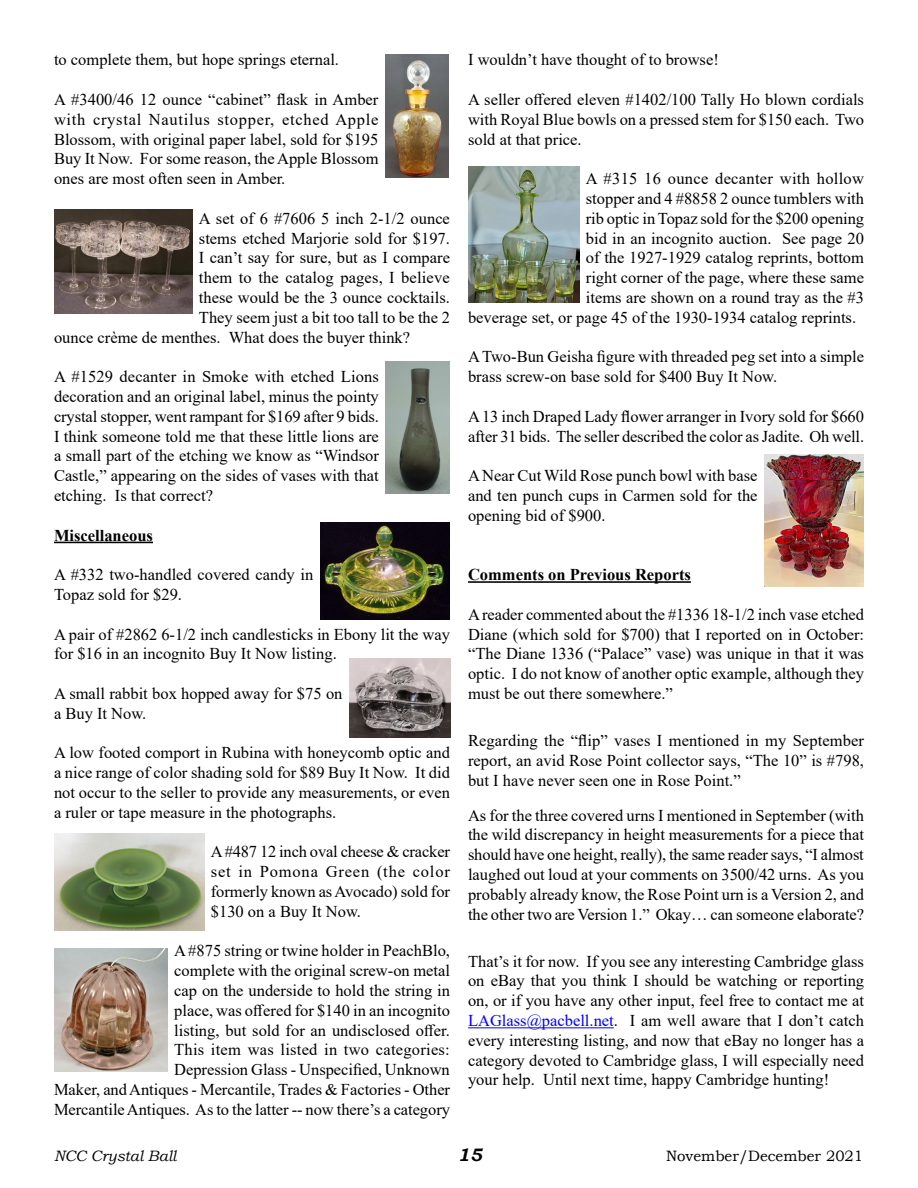
<style>
.page{position:relative;width:918px;height:1188px;background:#fff}
.page>*{position:absolute;margin:0;border:0;box-sizing:border-box;transform-origin:0 0}
.Body_Text{font:italic 700 18px "Bookman Old Style";color:#000}
.yiv5829424902msonorm{font:16.5px/19.8px "Times New Roman";color:#000;text-align:justify}
.t1{font:700 16.5px "Times New Roman";color:#000}
.Body_Text-2{font:15px "Bookman Old Style";color:#000}
.Body_Text-3{font:italic 15px "Bookman Old Style";color:#000}
.s1{color:#00f}
</style>
<div class="page">
<hr style="left:54px;top:542px;width:99px;height:1px;background:#000">
<hr style="left:468px;top:581px;width:223px;height:2px;background:#000">
<hr style="left:468px;top:1027px;width:146px;height:1px;background:#00f">
<img style="left:385px;top:54px;width:64px;height:124px">
<img style="left:386px;top:362px;width:64px;height:132px">
<img style="left:54px;top:210px;width:138px;height:104px">
<img style="left:349px;top:658px;width:101px;height:79px">
<img style="left:54px;top:834px;width:150px;height:97px">
<img style="left:54px;top:948px;width:113px;height:124px">
<img style="left:764px;top:454px;width:99px;height:132px">
<img style="left:468px;top:166px;width:111px;height:137px">
<img style="left:320px;top:523px;width:130px;height:97px">
<p class="yiv5829424902msonorm" style="left:54px;top:49px;width:284px">to complete them, but hope springs eternal.</p>
<p class="yiv5829424902msonorm" style="left:54px;top:89px;width:326px">A #3400/46 12 ounce “cabinet” flask in Amber with crystal Nautilus stopper, etched Apple Blossom, with original paper label, sold for $195<br>Buy It Now. For some reason, the Apple Blossom ones are most often seen in Amber.</p>
<p class="yiv5829424902msonorm" style="left:199px;top:208px;width:252px">A set of 6 #7606 5 inch 2-1/2 ounce</p>
<p class="yiv5829424902msonorm" style="left:199px;top:228px;width:250px">stems etched Marjorie sold for $197.</p>
<p class="yiv5829424902msonorm" style="left:199px;top:247px;width:253px">I can’t say for sure, but as I compare</p>
<p class="yiv5829424902msonorm" style="left:199px;top:267px;width:252px">them to the catalog pages, I believe</p>
<p class="yiv5829424902msonorm" style="left:199px;top:287px;width:250px">these would be the 3 ounce cocktails.</p>
<p class="yiv5829424902msonorm" style="left:199px;top:307px;width:253px">They seem just a bit too tall to be the 2</p>
<p class="yiv5829424902msonorm" style="left:54px;top:327px;width:358px">ounce crème de menthes. What does the buyer think?</p>
<p class="yiv5829424902msonorm" style="left:54px;top:366px;width:326px;text-align:left">A #1529 decanter in Smoke with etched Lions decoration and an original label, minus the pointy crystal stopper, went rampant for $169 after 9 bids.<br>I think someone told me that these little lions are a small part of the etching we know as “Windsor Castle,” appearing on the sides of vases with that etching. Is that correct?</p>
<p class="t1" style="left:54px;top:523px;width:100px">Miscellaneous</p>
<p class="yiv5829424902msonorm" style="left:54px;top:564px;width:261px">A #332 two-handled covered candy in<br>Topaz sold for $29.</p>
<p class="yiv5829424902msonorm" style="left:54px;top:624px;width:398px">A pair of #2862 6-1/2 inch candlesticks in Ebony lit the way for $16 in an incognito Buy It Now listing.</p>
<p class="yiv5829424902msonorm" style="left:54px;top:683px;width:290px">A small rabbit box hopped away for $75 on a Buy It Now.</p>
<p class="yiv5829424902msonorm" style="left:54px;top:742px;width:398px">A low footed comport in Rubina with honeycomb optic and a nice range of color shading sold for $89 Buy It Now. It did not occur to the seller to provide any measurements, or even a ruler or tape measure in the photographs.</p>
<p class="yiv5829424902msonorm" style="left:211px;top:841px;width:241px">A #487 12 inch oval cheese &amp; cracker set in Pomona Green (the color formerly known as Avocado) sold for $130 on a Buy It Now.</p>
<p class="yiv5829424902msonorm" style="left:54px;top:940px;width:398px;text-align:right">A #875 string or twine holder in PeachBlo,<br>complete with the original screw-on metal<br>cap on the underside to hold the string in<br>place, was offered for $140 in an incognito<br>listing, but sold for an undisclosed offer.<br>This item was listed in two categories:<br>Depression Glass - Unspecified, Unknown<br>Maker, and Antiques - Mercantile, Trades &amp; Factories - Other Mercantile Antiques. As to the latter -- now there’s a category</p>
<p class="yiv5829424902msonorm" style="left:468px;top:49px;width:252px">I wouldn’t have thought of to browse!</p>
<p class="yiv5829424902msonorm" style="left:468px;top:89px;width:398px">A seller offered eleven #1402/100 Tally Ho blown cordials with Royal Blue bowls on a pressed stem for $150 each. Two sold at that price.</p>
<p class="yiv5829424902msonorm" style="left:586px;top:168px;width:280px">A #315 16 ounce decanter with hollow</p>
<p class="yiv5829424902msonorm" style="left:586px;top:188px;width:280px">stopper and 4 #8858 2 ounce tumblers with</p>
<p class="yiv5829424902msonorm" style="left:586px;top:208px;width:280px">rib optic in Topaz sold for the $200 opening</p>
<p class="yiv5829424902msonorm" style="left:586px;top:228px;width:280px">bid in an incognito auction. See page 20</p>
<p class="yiv5829424902msonorm" style="left:586px;top:247px;width:280px">of the 1927-1929 catalog reprints, bottom</p>
<p class="yiv5829424902msonorm" style="left:586px;top:267px;width:280px">right corner of the page, where these same</p>
<p class="yiv5829424902msonorm" style="left:586px;top:287px;width:280px">items are shown on a round tray as the #3</p>
<p class="yiv5829424902msonorm" style="left:468px;top:307px;width:387px">beverage set, or page 45 of the 1930-1934 catalog reprints.</p>
<p class="yiv5829424902msonorm" style="left:468px;top:346px;width:398px">A Two-Bun Geisha figure with threaded peg set into a simple brass screw-on base sold for $400 Buy It Now.</p>
<p class="yiv5829424902msonorm" style="left:468px;top:406px;width:397px">A 13 inch Draped Lady flower arranger in Ivory sold for $660 after 31 bids. The seller described the color as Jadite. Oh well.</p>
<p class="yiv5829424902msonorm" style="left:468px;top:465px;width:291px">A Near Cut Wild Rose punch bowl with base and ten punch cups in Carmen sold for the opening bid of $900.</p>
<p class="t1" style="left:468px;top:563px;width:224px">Comments on Previous Reports</p>
<p class="yiv5829424902msonorm" style="left:468px;top:604px;width:398px">A reader commented about the #1336 18-1/2 inch vase etched Diane (which sold for $700) that I reported on in October: “The Diane 1336 (“Palace” vase) was unique in that it was optic. I do not know of another optic example, although they must be out there somewhere.”</p>
<p class="yiv5829424902msonorm" style="left:468px;top:730px;width:398px">Regarding the “flip” vases I mentioned in my September report, an avid Rose Point collector says, “The 10” is #798, but I have never seen one in Rose Point.”</p>
<p class="yiv5829424902msonorm" style="left:468px;top:805px;width:398px">As for the three covered urns I mentioned in September (with the wild discrepancy in height measurements for a piece that should have one height, really), the same reader says, “I almost laughed out loud at your comments on 3500/42 urns. As you probably already know, the Rose Point urn is a Version 2, and the other two are Version 1.” Okay… can someone elaborate?</p>
<p class="yiv5829424902msonorm" style="left:468px;top:951px;width:398px">That’s it for now. If you see any interesting Cambridge glass on eBay that you think I should be watching or reporting on, or if you have any other input, feel free to contact me at <span class="s1">LAGlass@pacbell.net</span>. I am well aware that I don’t catch every interesting listing, and now that eBay no longer has a category devoted to Cambridge glass, I will especially need your help. Until next time, happy Cambridge hunting!</p>
<p class="Body_Text-3" style="left:54px;top:1146px;width:124px">NCC Crystal Ball</p>
<p class="Body_Text" style="left:458px;top:1142px;width:26px">15</p>
<p class="Body_Text-2" style="left:666px;top:1146px;width:199px">November/December 2021</p>
</div>
